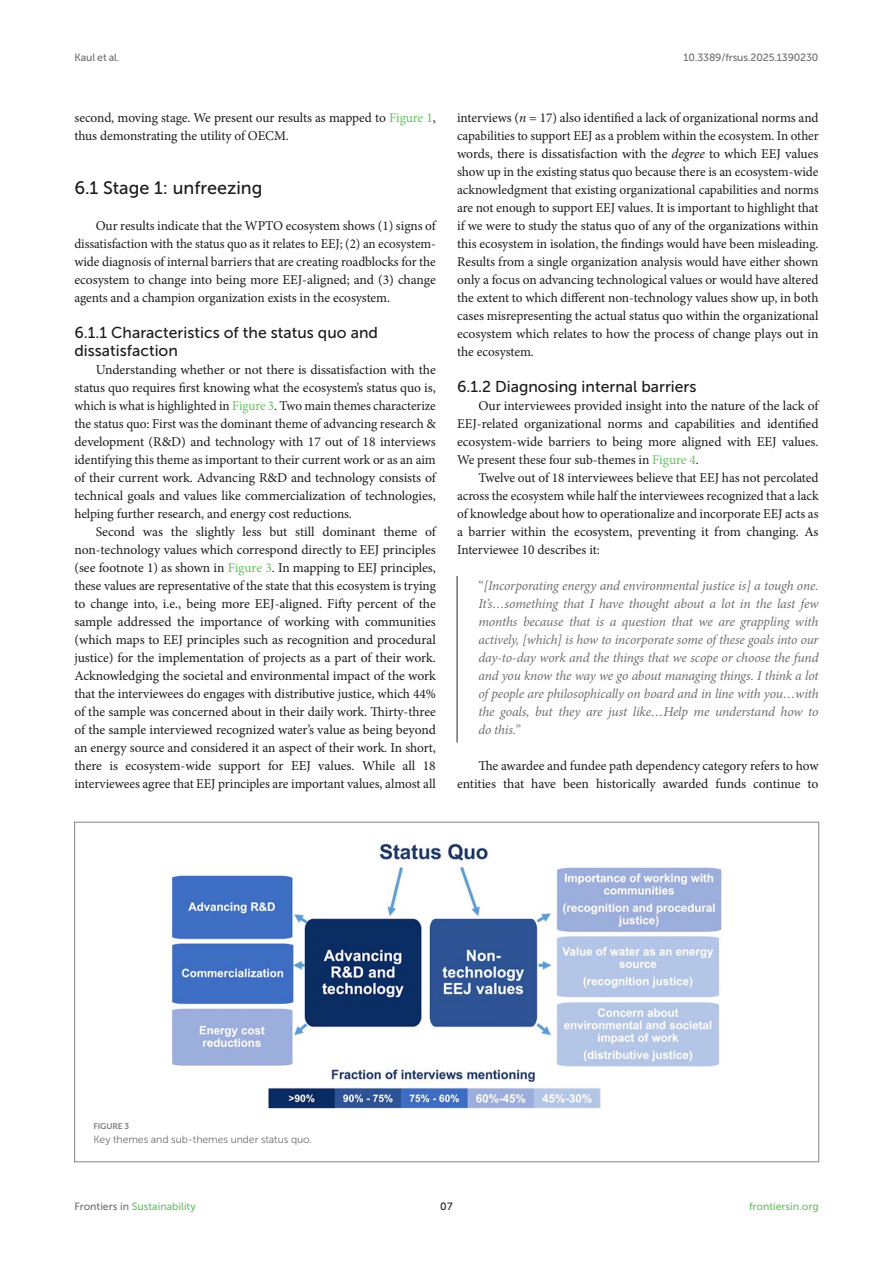
<style>
.page{position:relative;width:893px;height:1263px;background:#fff}
.page>*{position:absolute;margin:0;border:0;box-sizing:border-box;transform-origin:0 0}
.HEAD_2{font:18px "Museo Sans 500";color:#1b1c1b}
.HEAD_3{font:15.75px/18px "Museo Sans 500";color:#1b1c1b}
.TEXT{font:13.5px/18px "Minion Pro";letter-spacing:-.005em;color:#1b1c1b;text-align:justify}
.BLOCK_QTN{font:italic 13.5px/18px "Minion Pro";letter-spacing:-.015em;color:#706f70;text-align:justify}
.t1{font:10.5px "Museo Sans 500";color:#65c161}
.FIG_HD{font:10.5px "Museo Sans 300";letter-spacing:-.01em;color:#706f70}
.t2{font:10.5px "Museo Sans 500";letter-spacing:-.015em;color:#706f70}
.t3{font:10.5px "Museo Sans 500";color:#1b1c1b}
.FIG_HD-2{font:8.25px "Museo Sans 700";letter-spacing:-.01em;color:#7e7f7f}
.s1{color:#65c161}
.s2{font-style:italic}
.s3{font-style:normal}
.s4{color:#706f70}
</style>
<div class="page">
<hr style="left:456px;top:576px;width:2px;height:166px;background:#706f70">
<img style="left:172px;top:843px;width:550px;height:266px">
<p class="t2" style="left:74px;top:52px;width:47px">Kaul et al.</p>
<p class="t2" style="left:684px;top:52px;width:136px">10.3389/frsus.2025.1390230</p>
<p class="TEXT" style="left:74px;top:109px;width:363px">second, moving stage. We present our results as mapped to <span class="s1">Figure 1</span>, thus demonstrating the utility of OECM.</p>
<p class="HEAD_2" style="left:74px;top:178px;width:189px">6.1 Stage 1: unfreezing</p>
<p class="TEXT" style="left:74px;top:217px;width:363px;text-indent:21px">Our results indicate that the WPTO ecosystem shows (1) signs of dissatisfaction with the status quo as it relates to EEJ; (2) an ecosystem&shy;wide diagnosis of internal barriers that are creating roadblocks for the ecosystem to change into being more EEJ-aligned; and (3) change agents and a champion organization exists in the ecosystem.</p>
<p class="HEAD_3" style="left:74px;top:324px;width:305px">6.1.1 Characteristics of the status quo and dissatisfaction</p>
<p class="TEXT" style="left:74px;top:361px;width:363px;text-indent:21px">Understanding whether or not there is dissatisfaction with the status quo requires first knowing what the ecosystem’s status quo is, which is what is highlighted in <span class="s1">Figure 3</span>. Two main themes characterize the status quo: First was the dominant theme of advancing research &amp; development (R&amp;D) and technology with 17 out of 18 interviews identifying this theme as important to their current work or as an aim of their current work. Advancing R&amp;D and technology consists of technical goals and values like commercialization of technologies, helping further research, and energy cost reductions.</p>
<p class="TEXT" style="left:74px;top:523px;width:363px;text-indent:21px">Second was the slightly less but still dominant theme of non-technology values which correspond directly to EEJ principles (see footnote 1) as shown in <span class="s1">Figure 3</span>. In mapping to EEJ principles, these values are representative of the state that this ecosystem is trying to change into, i.e., being more EEJ-aligned. Fifty percent of the sample addressed the importance of working with communities (which maps to EEJ principles such as recognition and procedural justice) for the implementation of projects as a part of their work.<br>Acknowledging the societal and environmental impact of the work that the interviewees do engages with distributive justice, which 44% of the sample was concerned about in their daily work. Thirty-three of the sample interviewed recognized water’s value as being beyond an energy source and considered it an aspect of their work. In short, there is ecosystem-wide support for EEJ values. While all 18 interviewees agree that EEJ principles are important values, almost all</p>
<p class="TEXT" style="left:457px;top:109px;width:363px">interviews (<span class="s2">n</span> = 17) also identified a lack of organizational norms and capabilities to support EEJ as a problem within the ecosystem. In other words, there is dissatisfaction with the <span class="s2">degree</span> to which EEJ values show up in the existing status quo because there is an ecosystem-wide acknowledgment that existing organizational capabilities and norms are not enough to support EEJ values. It is important to highlight that if we were to study the status quo of any of the organizations within this ecosystem in isolation, the findings would have been misleading.<br>Results from a single organization analysis would have either shown only a focus on advancing technological values or would have altered the extent to which different non-technology values show up, in both cases misrepresenting the actual status quo within the organizational ecosystem which relates to how the process of change plays out in the ecosystem.</p>
<p class="HEAD_3" style="left:457px;top:378px;width:241px">6.1.2 Diagnosing internal barriers</p>
<p class="TEXT" style="left:457px;top:397px;width:363px;text-indent:21px">Our interviewees provided insight into the nature of the lack of EEJ-related organizational norms and capabilities and identified ecosystem-wide barriers to being more aligned with EEJ values.<br>We present these four sub-themes in <span class="s1">Figure 4</span>.</p>
<p class="TEXT" style="left:457px;top:469px;width:363px;text-indent:21px">Twelve out of 18 interviewees believe that EEJ has not percolated across the ecosystem while half the interviewees recognized that a lack of knowledge about how to operationalize and incorporate EEJ acts as a barrier within the ecosystem, preventing it from changing. As Interviewee 10 describes it:</p>
<p class="BLOCK_QTN" style="left:478px;top:577px;width:342px"><span class="s3">“</span>[Incorporating energy and environmental justice is] a tough one.<br>It’s…something that I have thought about a lot in the last few months because that is a question that we are grappling with actively, [which] is how to incorporate some of these goals into our day-to-day work and the things that we scope or choose the fund and you know the way we go about managing things. I think a lot of people are philosophically on board and in line with you…with the goals, but they are just like…Help me understand how to do this.<span class="s3">”</span></p>
<p class="TEXT" style="left:457px;top:757px;width:363px;text-align:right">The awardee and fundee path dependency category refers to how entities that have been historically awarded funds continue to</p>
<p class="FIG_HD-2" style="left:94px;top:1122px;width:37px">FIGURE 3</p>
<p class="FIG_HD" style="left:94px;top:1133px;width:220px">Key themes and sub-themes under status quo.</p>
<p class="t1" style="left:74px;top:1200px;width:123px"><span class="s4">Frontiers in</span> Sustainability</p>
<p class="t3" style="left:440px;top:1200px;width:14px">07</p>
<p class="t1" style="left:749px;top:1200px;width:71px">frontiersin.org</p>
</div>
